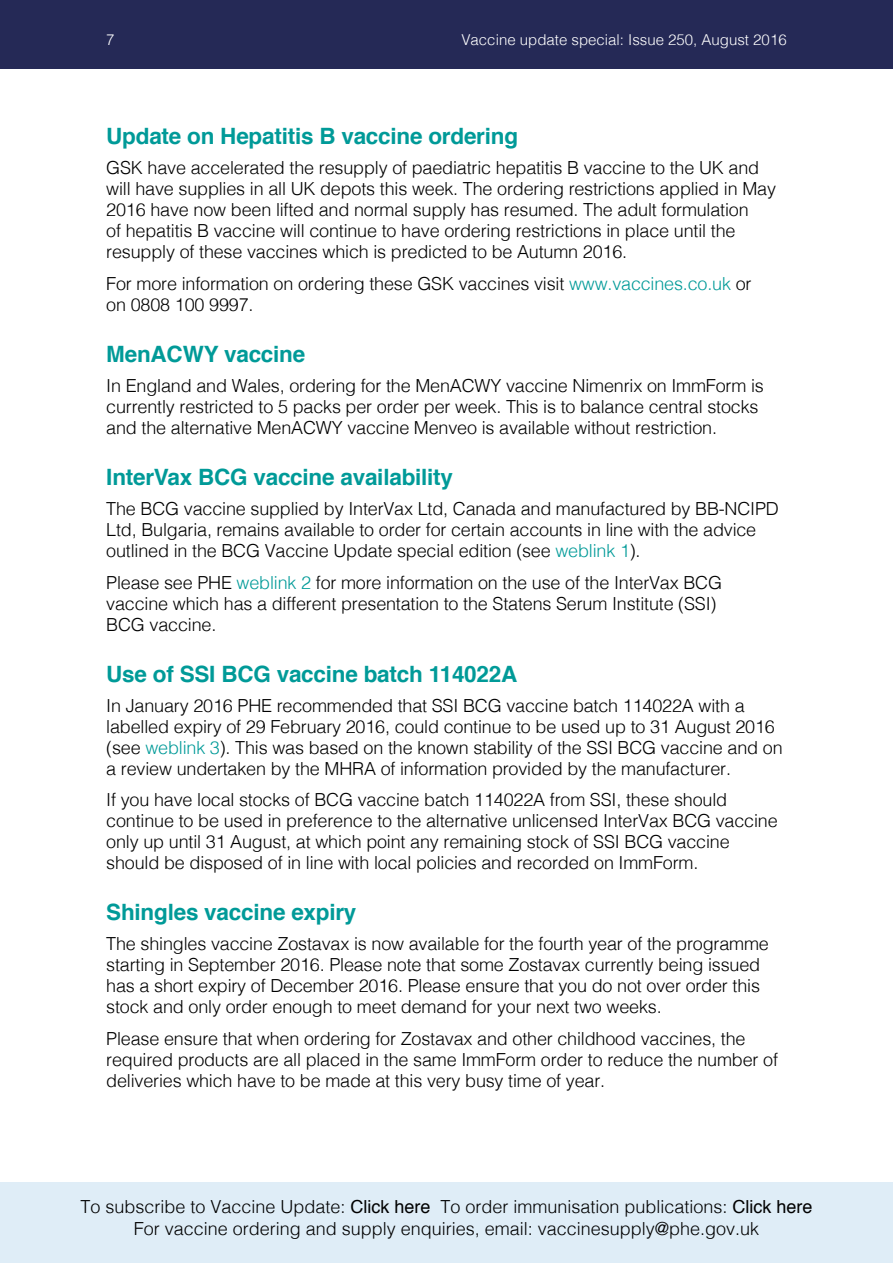
<style>
.page{position:relative;width:893px;height:1263px;background:#fff}
.page>*{position:absolute;margin:0;border:0;box-sizing:border-box;transform-origin:0 0}
.t1{font:700 22.5px "Helvetica";letter-spacing:-.01em;color:#009a98}
.Body{font:300 18px/21px "Helvetica";letter-spacing:-.01em;color:#000}
.t2{font:300 15px "Helvetica";color:#fff}
.s1{color:#009a98}
.s2{font-weight:400}
</style>
<div class="page">
<div style="left:0;top:0;width:893px;height:68px;background:#252956"></div>
<div style="left:0;top:1182px;width:893px;height:81px;background:#dfedf7"></div>
<p class="t2" style="left:106px;top:27px;width:10px">7</p>
<p class="t2" style="left:461px;top:27px;width:327px">Vaccine update special: Issue 250, August 2016</p>
<p class="t1" style="left:106px;top:118px;width:413px">Update on Hepatitis B vaccine ordering</p>
<p class="Body" style="left:106px;top:156px;width:671px">GSK have accelerated the resupply of paediatric hepatitis B vaccine to the UK and will have supplies in all UK depots this week. The ordering restrictions applied in May 2016 have now been lifted and normal supply has resumed. The adult formulation<br>of hepatitis B vaccine will continue to have ordering restrictions in place until the resupply of these vaccines which is predicted to be Autumn 2016.</p>
<p class="Body" style="left:106px;top:272px;width:647px">For more information on ordering these GSK vaccines visit <span class="s1">www.vaccines.co.uk</span> or on 0808 100 9997.</p>
<p class="t1" style="left:106px;top:336px;width:201px">MenACWY vaccine</p>
<p class="Body" style="left:106px;top:374px;width:659px">In England and Wales, ordering for the MenACWY vaccine Nimenrix on ImmForm is currently restricted to 5 packs per order per week. This is to balance central stocks and the alternative MenACWY vaccine Menveo is available without restriction.</p>
<p class="t1" style="left:106px;top:459px;width:348px">InterVax BCG vaccine availability</p>
<p class="Body" style="left:106px;top:497px;width:674px">The BCG vaccine supplied by InterVax Ltd, Canada and manufactured by BB-NCIPD<br>Ltd, Bulgaria, remains available to order for certain accounts in line with the advice outlined in the BCG Vaccine Update special edition (see <span class="s1">weblink 1</span>).</p>
<p class="Body" style="left:106px;top:570px;width:617px">Please see PHE <span class="s1">weblink 2</span> for more information on the use of the InterVax BCG vaccine which has a different presentation to the Statens Serum Institute (SSI)<br>BCG vaccine.</p>
<p class="t1" style="left:106px;top:655px;width:413px">Use of SSI BCG vaccine batch 114022A</p>
<p class="Body" style="left:106px;top:693px;width:678px">In January 2016 PHE recommended that SSI BCG vaccine batch 114022A with a labelled expiry of 29 February 2016, could continue to be used up to 31 August 2016 (see <span class="s1">weblink 3</span>). This was based on the known stability of the SSI BCG vaccine and on a review undertaken by the MHRA of information provided by the manufacturer.</p>
<p class="Body" style="left:106px;top:788px;width:673px">If you have local stocks of BCG vaccine batch 114022A from SSI, these should continue to be used in preference to the alternative unlicensed InterVax BCG vaccine only up until 31 August, at which point any remaining stock of SSI BCG vaccine should be disposed of in line with local policies and recorded on ImmForm.</p>
<p class="t1" style="left:106px;top:894px;width:252px">Shingles vaccine expiry</p>
<p class="Body" style="left:106px;top:932px;width:664px">The shingles vaccine Zostavax is now available for the fourth year of the programme starting in September 2016. Please note that some Zostavax currently being issued has a short expiry of December 2016. Please ensure that you do not over order this stock and only order enough to meet demand for your next two weeks.</p>
<p class="Body" style="left:106px;top:1026px;width:673px">Please ensure that when ordering for Zostavax and other childhood vaccines, the required products are all placed in the same ImmForm order to reduce the number of deliveries which have to be made at this very busy time of year.</p>
<p class="Body" style="left:80px;top:1194px;width:734px;line-height:22.5px;text-align:center">To subscribe to Vaccine Update: <span class="s2">Click here</span> To order immunisation publications: <span class="s2">Click here<br></span>For vaccine ordering and supply enquiries, email: vaccinesupply@phe.gov.uk</p>
</div>
